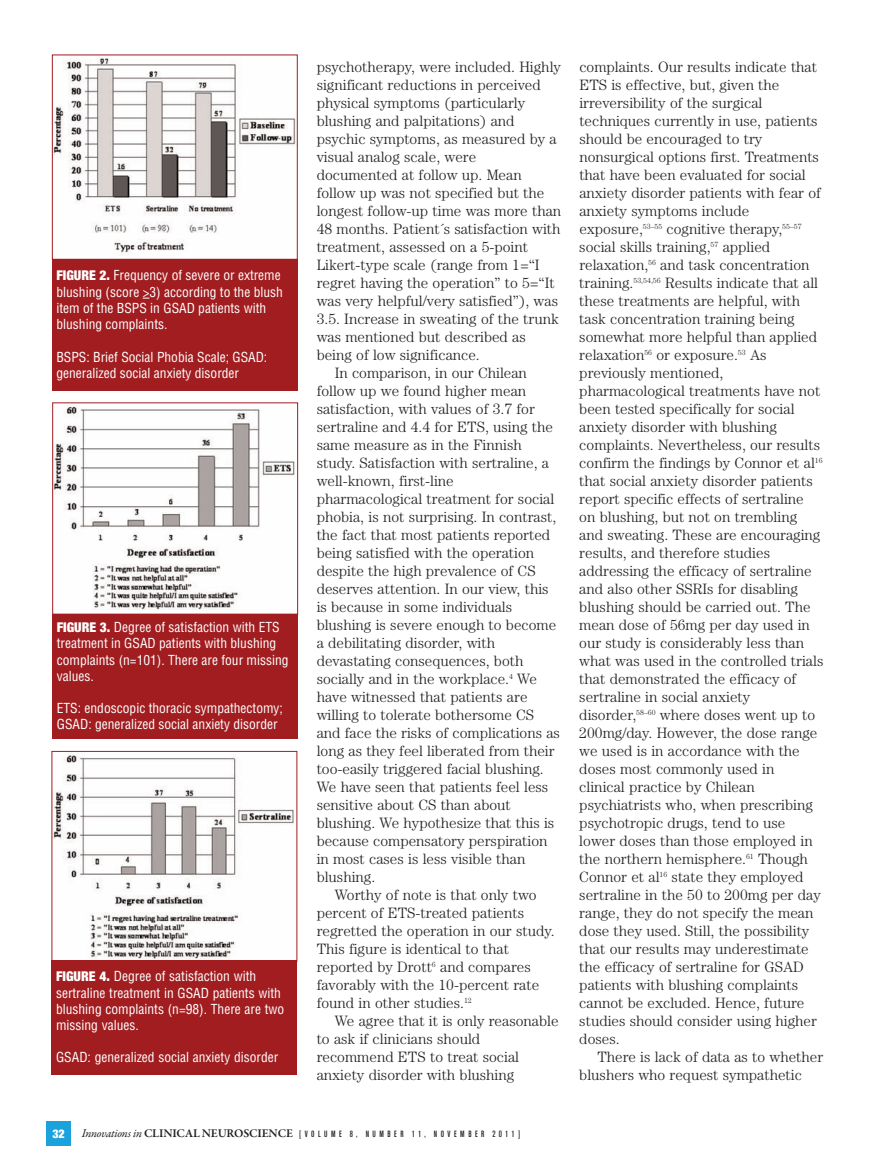
<style>
.page{position:relative;width:878px;height:1175px;background:#fff}
.page>*{position:absolute;margin:0;border:0;box-sizing:border-box;transform-origin:0 0}
.t1{font:300 15px/18px "Century Std";color:#231f20}
.t2{font:condensed 13.5px/16.4px "Helvetica";color:#fff}
.t3{font:900 condensed 12px "Helvetica Neue LT Std";color:#fff}
.t4{font:500 condensed 9px "Akzidenz Grotesk BE";color:#231f20}
.s1{font-family:"Helvetica Neue LT Std";font-weight:900}
.s2{font-family:"Garamond Premr Pro";font-weight:400;font-style:italic;font-stretch:normal;font-size:12px}
.s3{font-family:"Garamond Premr Pro";font-weight:600;font-stretch:normal;font-size:12px}
</style>
<div class="page">
<div style="left:46px;top:1121px;width:25px;height:24px;background:#1aa2dc"></div>
<img style="left:54px;top:57px;width:242px;height:198px">
<div style="left:52px;top:55px;width:246px;height:205px;border:1px solid #a11d20"></div>
<div style="left:52px;top:259px;width:246px;height:132px;background:#a11d20"></div>
<img style="left:54px;top:406px;width:241px;height:204px">
<div style="left:52px;top:402px;width:246px;height:212px;border:1px solid #a11d20"></div>
<div style="left:52px;top:614px;width:246px;height:124px;background:#a11d20"></div>
<img style="left:54px;top:755px;width:240px;height:204px">
<div style="left:52px;top:751px;width:245px;height:210px;border:1px solid #a11d20"></div>
<div style="left:52px;top:960px;width:245px;height:115px;background:#a11d20"></div>
<p class="t2" style="left:56px;top:267px;width:228px"><span class="s1">FIGURE 2.</span> Frequency of severe or extreme blushing (score &gt;3) according to the blush item of the BSPS in GSAD patients with blushing complaints.</p>
<p class="t2" style="left:56px;top:349px;width:212px">BSPS: Brief Social Phobia Scale; GSAD: generalized social anxiety disorder</p>
<p class="t2" style="left:57px;top:619px;width:233px"><span class="s1">FIGURE 3.</span> Degree of satisfaction with ETS treatment in GSAD patients with blushing complaints (n=101). There are four missing values.</p>
<p class="t2" style="left:57px;top:700px;width:228px">ETS: endoscopic thoracic sympathectomy;<br>GSAD: generalized social anxiety disorder</p>
<p class="t2" style="left:56px;top:968px;width:230px"><span class="s1">FIGURE 4.</span> Degree of satisfaction with sertraline treatment in GSAD patients with blushing complaints (n=98). There are two missing values.</p>
<p class="t2" style="left:56px;top:1049px;width:224px">GSAD: generalized social anxiety disorder</p>
<p class="t1" style="left:316px;top:59px;width:246px">psychotherapy, were included. Highly</p>
<p class="t1" style="left:316px;top:77px;width:225px">significant reductions in perceived</p>
<p class="t1" style="left:316px;top:95px;width:210px">physical symptoms (particularly</p>
<p class="t1" style="left:316px;top:113px;width:199px">blushing and palpitations) and</p>
<p class="t1" style="left:316px;top:131px;width:241px">psychic symptoms, as measured by a</p>
<p class="t1" style="left:316px;top:149px;width:161px">visual analog scale, were</p>
<p class="t1" style="left:316px;top:167px;width:206px">documented at follow up. Mean</p>
<p class="t1" style="left:316px;top:185px;width:229px">follow up was not specified but the</p>
<p class="t1" style="left:316px;top:203px;width:246px">longest follow-up time was more than</p>
<p class="t1" style="left:316px;top:221px;width:245px">48 months. Patient´s satisfaction with</p>
<p class="t1" style="left:316px;top:239px;width:213px">treatment, assessed on a 5-point</p>
<p class="t1" style="left:316px;top:257px;width:224px">Likert-type scale (range from 1=“I</p>
<p class="t1" style="left:316px;top:275px;width:239px">regret having the operation” to 5=“It</p>
<p class="t1" style="left:316px;top:293px;width:243px">was very helpful/very satisfied”), was</p>
<p class="t1" style="left:316px;top:311px;width:244px">3.5. Increase in sweating of the trunk</p>
<p class="t1" style="left:316px;top:329px;width:211px">was mentioned but described as</p>
<p class="t1" style="left:316px;top:347px;width:165px">being of low significance.</p>
<p class="t1" style="left:335px;top:365px;width:194px">In comparison, in our Chilean</p>
<p class="t1" style="left:316px;top:383px;width:211px">follow up we found higher mean</p>
<p class="t1" style="left:316px;top:401px;width:220px">satisfaction, with values of 3.7 for</p>
<p class="t1" style="left:316px;top:419px;width:238px">sertraline and 4.4 for ETS, using the</p>
<p class="t1" style="left:316px;top:437px;width:207px">same measure as in the Finnish</p>
<p class="t1" style="left:316px;top:455px;width:234px">study. Satisfaction with sertraline, a</p>
<p class="t1" style="left:316px;top:473px;width:139px">well-known, first-line</p>
<p class="t1" style="left:316px;top:491px;width:239px">pharmacological treatment for social</p>
<p class="t1" style="left:316px;top:509px;width:241px">phobia, is not surprising. In contrast,</p>
<p class="t1" style="left:316px;top:527px;width:235px">the fact that most patients reported</p>
<p class="t1" style="left:316px;top:545px;width:219px">being satisfied with the operation</p>
<p class="t1" style="left:316px;top:563px;width:220px">despite the high prevalence of CS</p>
<p class="t1" style="left:316px;top:581px;width:233px">deserves attention. In our view, this</p>
<p class="t1" style="left:316px;top:599px;width:197px">is because in some individuals</p>
<p class="t1" style="left:316px;top:617px;width:241px">blushing is severe enough to become</p>
<p class="t1" style="left:316px;top:635px;width:180px">a debilitating disorder, with</p>
<p class="t1" style="left:316px;top:653px;width:208px">devastating consequences, both</p>
<p class="t1" style="left:316px;top:671px;width:222px">socially and in the workplace.<sup>4</sup> We</p>
<p class="t1" style="left:316px;top:689px;width:212px">have witnessed that patients are</p>
<p class="t1" style="left:316px;top:707px;width:219px">willing to tolerate bothersome CS</p>
<p class="t1" style="left:316px;top:725px;width:245px">and face the risks of complications as</p>
<p class="t1" style="left:316px;top:743px;width:239px">long as they feel liberated from their</p>
<p class="t1" style="left:316px;top:761px;width:228px">too-easily triggered facial blushing.</p>
<p class="t1" style="left:316px;top:779px;width:233px">We have seen that patients feel less</p>
<p class="t1" style="left:316px;top:797px;width:196px">sensitive about CS than about</p>
<p class="t1" style="left:316px;top:815px;width:239px">blushing. We hypothesize that this is</p>
<p class="t1" style="left:316px;top:833px;width:232px">because compensatory perspiration</p>
<p class="t1" style="left:316px;top:851px;width:210px">in most cases is less visible than</p>
<p class="t1" style="left:316px;top:869px;width:60px">blushing.</p>
<p class="t1" style="left:335px;top:887px;width:203px">Worthy of note is that only two</p>
<p class="t1" style="left:316px;top:905px;width:209px">percent of ETS-treated patients</p>
<p class="t1" style="left:316px;top:923px;width:239px">regretted the operation in our study.</p>
<p class="t1" style="left:316px;top:941px;width:194px">This figure is identical to that</p>
<p class="t1" style="left:316px;top:959px;width:216px">reported by Drott<sup>6</sup> and compares</p>
<p class="t1" style="left:316px;top:977px;width:224px">favorably with the 10-percent rate</p>
<p class="t1" style="left:316px;top:995px;width:157px">found in other studies.<sup>12</sup></p>
<p class="t1" style="left:335px;top:1013px;width:225px">We agree that it is only reasonable</p>
<p class="t1" style="left:317px;top:1031px;width:165px">to ask if clinicians should</p>
<p class="t1" style="left:317px;top:1049px;width:204px">recommend ETS to treat social</p>
<p class="t1" style="left:317px;top:1067px;width:199px">anxiety disorder with blushing</p>
<p class="t1" style="left:579px;top:59px;width:246px">complaints. Our results indicate that ETS is effective, but, given the irreversibility of the surgical techniques currently in use, patients should be encouraged to try nonsurgical options first. Treatments that have been evaluated for social anxiety disorder patients with fear of anxiety symptoms include exposure,<sup>53–55</sup> cognitive therapy,<sup>55–57 </sup>social skills training,<sup>57</sup> applied relaxation,<sup>56</sup> and task concentration training.<sup>53,54,56</sup> Results indicate that all these treatments are helpful, with task concentration training being somewhat more helpful than applied relaxation<sup>56</sup> or exposure.<sup>53</sup> As previously mentioned, pharmacological treatments have not been tested specifically for social anxiety disorder with blushing complaints. Nevertheless, our results confirm the findings by Connor et al<sup>16 </sup>that social anxiety disorder patients report specific effects of sertraline on blushing, but not on trembling and sweating. These are encouraging results, and therefore studies addressing the efficacy of sertraline and also other SSRIs for disabling blushing should be carried out. The mean dose of 56mg per day used in our study is considerably less than what was used in the controlled trials that demonstrated the efficacy of sertraline in social anxiety disorder,<sup>58–60</sup> where doses went up to 200mg/day. However, the dose range we used is in accordance with the doses most commonly used in clinical practice by Chilean psychiatrists who, when prescribing psychotropic drugs, tend to use lower doses than those employed in the northern hemisphere.<sup>61</sup> Though Connor et al<sup>16</sup> state they employed sertraline in the 50 to 200mg per day range, they do not specify the mean dose they used. Still, the possibility that our results may underestimate the efficacy of sertraline for GSAD patients with blushing complaints cannot be excluded. Hence, future studies should consider using higher doses.</p>
<p class="t1" style="left:579px;top:1049px;width:245px;text-indent:18px">There is lack of data as to whether blushers who request sympathetic</p>
<p class="t3" style="left:53px;top:1128px;width:14px">32</p>
<p class="t4" style="left:82px;top:1131px;width:440px"><span class="s2">Innovations in</span> <span class="s3">CLINICAL NEUROSCIENCE</span> [ V O L U M E 8 , N U M B E R 1 1 , N O V E M B E R 2 0 1 1 ]</p>
</div>
